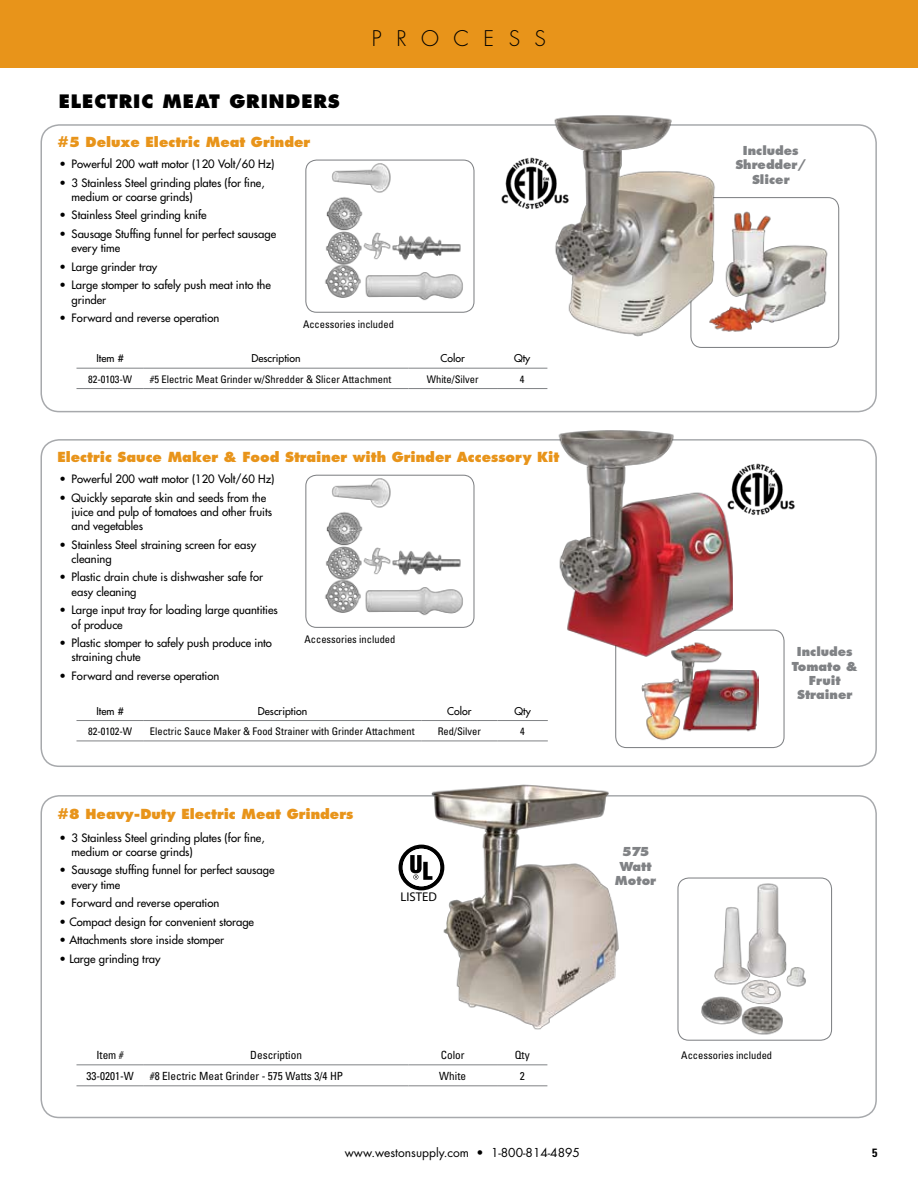
<style>
.page{position:relative;width:918px;height:1188px;background:#fff}
.page>*{position:absolute;margin:0;border:0;box-sizing:border-box;transform-origin:0 0}
.t1{font:300 21px "Futura";letter-spacing:.69em;color:#000}
.t2{font:800 18px "Futura";letter-spacing:.05em;color:#000}
.t3{font:800 13.5px "Futura";color:#e8941a}
.t4{font:700 12.75px "Futura BT";color:#000}
.t5{font:800 12px/14.4px "Futura";color:#808285;text-align:center}
.t6{font:12px "Futura";color:#000}
.t7{font:700 condensed 12px "Univers";color:#000}
.t8{font:11.25px/14.2px "Futura";color:#000}
.t9{font:condensed 11.25px "Univers";color:#000}
.t10{font:condensed 10.5px "Univers";color:#000}
.t11{font:10.5px "Futura";color:#000}
</style>
<div class="page">
<div style="left:40px;top:795px;width:837px;height:323px;border:2px solid #a7a9ac;border-radius:18px"></div>
<div style="left:40px;top:124px;width:837px;height:288px;border:2px solid #a7a9ac;border-radius:18px"></div>
<div style="left:40px;top:439px;width:837px;height:328px;border:2px solid #a7a9ac;border-radius:18px"></div>
<div style="left:0;top:0;width:918px;height:67px;background:#e8941a"></div>
<hr style="left:76px;top:368px;width:68px;height:1px;background:#808285">
<hr style="left:144px;top:368px;width:264px;height:1px;background:#808285">
<hr style="left:408px;top:368px;width:89px;height:1px;background:#808285">
<hr style="left:497px;top:368px;width:50px;height:1px;background:#808285">
<hr style="left:76px;top:388px;width:68px;height:1px;background:#808285">
<hr style="left:144px;top:388px;width:264px;height:1px;background:#808285">
<hr style="left:408px;top:388px;width:89px;height:1px;background:#808285">
<hr style="left:497px;top:388px;width:50px;height:1px;background:#808285">
<hr style="left:76px;top:720px;width:68px;height:1px;background:#808285">
<hr style="left:144px;top:720px;width:277px;height:1px;background:#808285">
<hr style="left:421px;top:720px;width:76px;height:1px;background:#808285">
<hr style="left:497px;top:720px;width:51px;height:1px;background:#808285">
<hr style="left:76px;top:741px;width:68px;height:1px;background:#808285">
<hr style="left:144px;top:741px;width:277px;height:1px;background:#808285">
<hr style="left:421px;top:741px;width:76px;height:1px;background:#808285">
<hr style="left:497px;top:741px;width:51px;height:1px;background:#808285">
<hr style="left:76px;top:1064px;width:68px;height:1px;background:#808285">
<hr style="left:144px;top:1064px;width:264px;height:1px;background:#808285">
<hr style="left:408px;top:1064px;width:89px;height:1px;background:#808285">
<hr style="left:497px;top:1064px;width:50px;height:1px;background:#808285">
<hr style="left:76px;top:1085px;width:68px;height:1px;background:#808285">
<hr style="left:144px;top:1085px;width:264px;height:1px;background:#808285">
<hr style="left:408px;top:1085px;width:89px;height:1px;background:#808285">
<hr style="left:497px;top:1085px;width:50px;height:1px;background:#808285">
<img style="left:420px;top:784px;width:242px;height:246px">
<img style="left:325px;top:163px;width:138px;height:138px">
<div style="left:305px;top:160px;width:170px;height:153px;border:1px solid #808285;border-radius:11px"></div>
<img style="left:325px;top:478px;width:138px;height:138px">
<div style="left:305px;top:475px;width:170px;height:153px;border:1px solid #808285;border-radius:11px"></div>
<img style="left:679px;top:878px;width:153px;height:161px">
<div style="left:677px;top:878px;width:155px;height:163px;border:1px solid #808285;border-radius:11px"></div>
<img style="left:724px;top:211px;width:104px;height:121px">
<div style="left:690px;top:197px;width:149px;height:151px;border:1px solid #808285;border-radius:11px"></div>
<img style="left:534px;top:115px;width:190px;height:224px">
<img style="left:641px;top:660px;width:118px;height:81px">
<div style="left:615px;top:630px;width:170px;height:118px;border:1px solid #808285;border-radius:11px"></div>
<img style="left:538px;top:430px;width:195px;height:230px">
<img style="left:728px;top:463px;width:67px;height:59px">
<svg style="left:399px;top:845px;width:45px;height:45px"></svg>
<img style="left:502px;top:157px;width:67px;height:60px">
<h2 class="t2" style="left:59px;top:90px;width:201px">ELECTRIC meat GRIN</h2>
<h2 class="t2" style="left:286px;top:90px;width:56px">DERS</h2>
<p class="t3" style="left:57px;top:134px;width:254px">#5 Deluxe Electric Meat Grinder</p>
<h1 class="t1" style="left:372px;top:25px;width:176px">PROCESS</h1>
<p class="t8" style="left:60px;top:157px;width:216px">• Powerful 200 watt motor (120 Volt/60 Hz)</p>
<p class="t8" style="left:72px;top:175px;width:195px;text-indent:-12px">• 3 Stainless Steel grinding plates (for fine, medium or coarse grinds)</p>
<p class="t8" style="left:60px;top:208px;width:149px">• Stainless Steel grinding knife</p>
<p class="t8" style="left:72px;top:227px;width:206px;text-indent:-12px">• Sausage Stuffing funnel for perfect sausage every time</p>
<p class="t8" style="left:60px;top:260px;width:99px">• Large grinder tray</p>
<p class="t8" style="left:72px;top:278px;width:201px;text-indent:-12px">• Large stomper to safely push meat into the grinder</p>
<p class="t8" style="left:60px;top:311px;width:161px">• Forward and reverse operation</p>
<p class="t10" style="left:303px;top:318px;width:92px">Accessories included</p>
<p class="t11" style="left:97px;top:351px;width:29px">Item #</p>
<p class="t11" style="left:251px;top:351px;width:51px">Description</p>
<p class="t11" style="left:441px;top:351px;width:26px">Color</p>
<p class="t11" style="left:514px;top:351px;width:18px">Qty</p>
<p class="t10" style="left:88px;top:372px;width:46px">82-0103-W</p>
<p class="t10" style="left:150px;top:372px;width:243px">#5 Electric Meat Grinder w/Shredder &amp; Slicer Attachment</p>
<p class="t10" style="left:427px;top:372px;width:53px">White/Silver</p>
<p class="t10" style="left:520px;top:372px;width:6px">4</p>
<p class="t3" style="left:57px;top:449px;width:503px">Electric Sauce Maker &amp; Food Strainer with Grinder Accessory Kit</p>
<p class="t8" style="left:60px;top:472px;width:216px">• Powerful 200 watt motor (120 Volt/60 Hz)</p>
<p class="t8" style="left:72px;top:490px;width:202px;text-indent:-12px">• Quickly separate skin and seeds from the juice and pulp of tomatoes and other fruits and vegetables</p>
<p class="t8" style="left:72px;top:537px;width:186px;text-indent:-12px">• Stainless Steel straining screen for easy cleaning</p>
<p class="t8" style="left:72px;top:570px;width:193px;text-indent:-12px">• Plastic drain chute is dishwasher safe for easy cleaning</p>
<p class="t8" style="left:72px;top:603px;width:208px;text-indent:-12px">• Large input tray for loading large quantities of produce</p>
<p class="t8" style="left:72px;top:636px;width:202px;text-indent:-12px">• Plastic stomper to safely push produce into straining chute</p>
<p class="t8" style="left:60px;top:669px;width:161px">• Forward and reverse operation</p>
<p class="t10" style="left:304px;top:633px;width:92px">Accessories included</p>
<p class="t11" style="left:97px;top:704px;width:29px">Item #</p>
<p class="t11" style="left:258px;top:704px;width:51px">Description</p>
<p class="t11" style="left:447px;top:704px;width:26px">Color</p>
<p class="t11" style="left:514px;top:704px;width:18px">Qty</p>
<p class="t10" style="left:88px;top:725px;width:46px">82-0102-W</p>
<p class="t10" style="left:150px;top:725px;width:266px">Electric Sauce Maker &amp; Food Strainer with Grinder Attachment</p>
<p class="t10" style="left:438px;top:725px;width:45px">Red/Silver</p>
<p class="t10" style="left:520px;top:725px;width:6px">4</p>
<p class="t3" style="left:57px;top:806px;width:297px">#8 Heavy-Duty Electric Meat Grinders</p>
<p class="t8" style="left:72px;top:830px;width:195px;text-indent:-12px">• 3 Stainless Steel grinding plates (for fine, medium or coarse grinds)</p>
<p class="t8" style="left:72px;top:863px;width:204px;text-indent:-12px">• Sausage stuffing funnel for perfect sausage every time</p>
<p class="t8" style="left:60px;top:896px;width:161px">• Forward and reverse operation</p>
<p class="t8" style="left:60px;top:914px;width:196px">• Compact design for convenient storage</p>
<p class="t8" style="left:60px;top:933px;width:166px">• Attachments store inside stomper</p>
<p class="t8" style="left:60px;top:952px;width:103px">• Large grinding tray</p>
<p class="t4" style="left:401px;top:889px;width:38px">LISTED</p>
<p class="t9" style="left:96px;top:1048px;width:29px">Item #</p>
<p class="t9" style="left:250px;top:1048px;width:53px">Description</p>
<p class="t9" style="left:441px;top:1048px;width:25px">Color</p>
<p class="t9" style="left:515px;top:1048px;width:16px">Qty</p>
<p class="t9" style="left:86px;top:1069px;width:49px">33-0201-W</p>
<p class="t9" style="left:150px;top:1069px;width:195px">#8 Electric Meat Grinder - 575 Watts 3/4 HP</p>
<p class="t9" style="left:439px;top:1069px;width:28px">White</p>
<p class="t9" style="left:520px;top:1069px;width:6px">2</p>
<p class="t5" style="left:735px;top:143px;width:72px">Includes<br>Shredder/<br>Slicer</p>
<p class="t5" style="left:615px;top:845px;width:43px">575<br>Watt<br>Motor</p>
<p class="t5" style="left:792px;top:645px;width:67px">Includes<br>Tomato &amp;<br>Fruit<br>Strainer</p>
<p class="t10" style="left:681px;top:1048px;width:92px">Accessories included</p>
<p class="t6" style="left:345px;top:1144px;width:237px">www.westonsupply.com • 1-800-814-4895</p>
<p class="t7" style="left:872px;top:1146px;width:7px">5</p>
</div>
